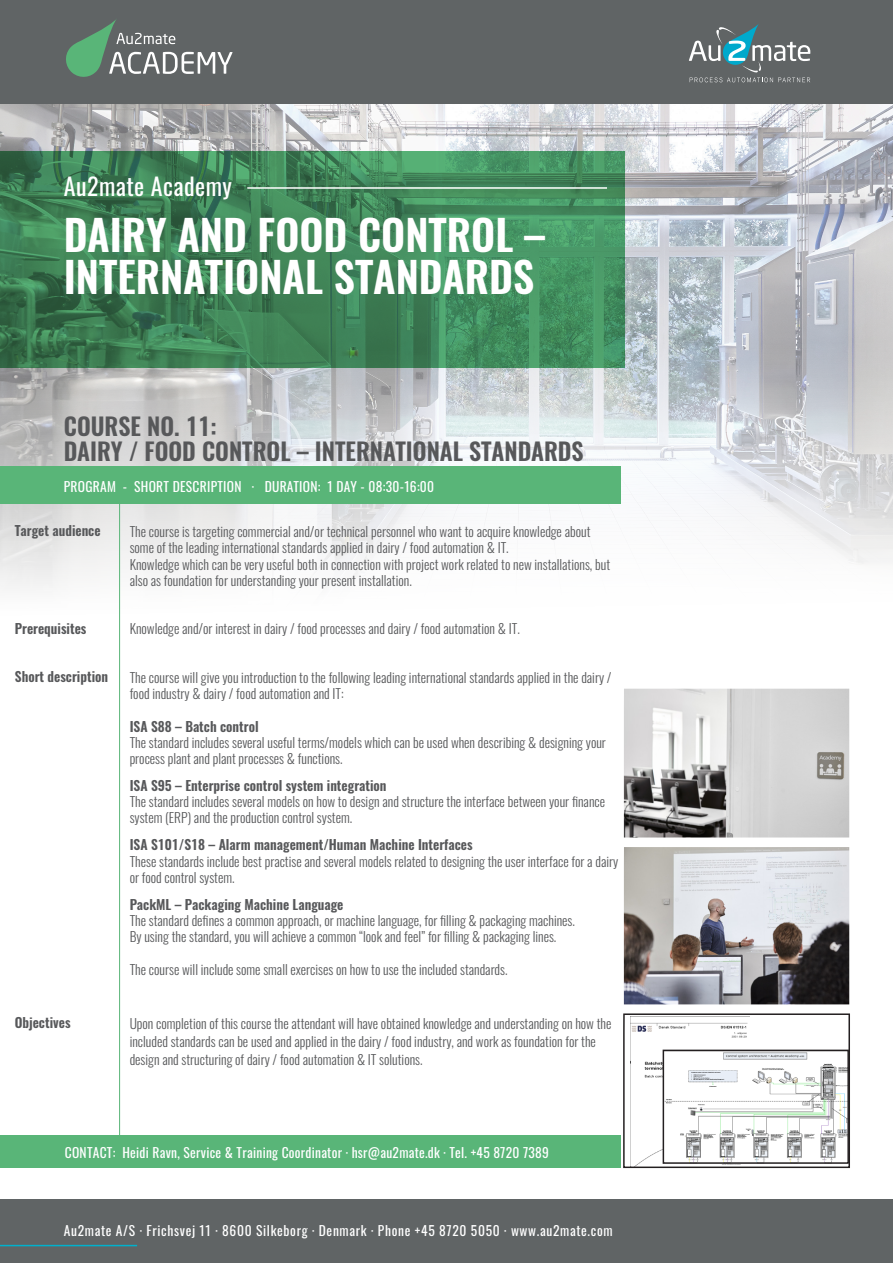
<style>
.page{position:relative;width:893px;height:1263px;background:#fff}
.page>*{position:absolute;margin:0;border:0;box-sizing:border-box;transform-origin:0 0}
.t1{font:600 42px/42px "Oswald";color:#fff}
.t2{font:600 24px/25.5px "Oswald";color:#57585a}
.t3{font:24px "Oswald";letter-spacing:.02em;color:#fff}
.t4{font:300 13.5px/16.2px "Oswald";color:#57585a}
.t5{font:600 13.5px "Oswald";color:#57585a}
.t6{font:13.5px "Oswald";letter-spacing:.02em;color:#fff}
.t7{font:13.5px "Oswald";letter-spacing:.05em;color:#fff}
</style>
<div class="page">
<div style="left:0;top:1135px;width:621px;height:32px;background:#59b578"></div>
<img style="left:0;top:103px;width:893px;height:540px">
<div style="left:0;top:1199px;width:893px;height:64px;background:#606465"></div>
<div style="left:0;top:0;width:893px;height:103px;background:#606465"></div>
<svg style="left:66px;top:19px;width:166px;height:58px"></svg>
<svg style="left:0;top:151px;width:625px;height:217px;background:#408559"></svg>
<hr style="left:247px;top:187px;width:360px;height:2px;background:#fff">
<hr style="left:119px;top:498px;width:1px;height:638px;background:#59b578">
<div style="left:0;top:467px;width:621px;height:37px;background:#59b578"></div>
<svg style="left:689px;top:24px;width:121px;height:58px"></svg>
<hr style="left:0;top:1245px;width:137px;height:1px;background:#00b1cd">
<svg style="left:623px;top:1013px;width:227px;height:156px"></svg>
<img style="left:624px;top:847px;width:225px;height:157px">
<img style="left:624px;top:689px;width:225px;height:148px">
<img style="left:666px;top:1052px;width:180px;height:109px">
<div style="left:663px;top:1049px;width:186px;height:115px;border:2px solid #231f20"></div>
<p class="t3" style="left:64px;top:164px;width:170px">Au2mate Academy</p>
<p class="t1" style="left:64px;top:215px;width:483px">DAIRY AND FOOD CONTROL –<br>INTERNATIONAL STANDARDS</p>
<p class="t2" style="left:64px;top:414px;width:521px">COURSE NO. 11:<br>DAIRY / FOOD CONTROL – INTERNATIONAL STANDARDS</p>
<p class="t6" style="left:64px;top:474px;width:372px">PROGRAM - SHORT DESCRIPTION · DURATION: 1 DAY - 08:30-16:00</p>
<p class="t5" style="left:15px;top:521px;width:87px">Target audience</p>
<p class="t5" style="left:15px;top:619px;width:73px">Prerequisites</p>
<p class="t5" style="left:15px;top:667px;width:95px">Short description</p>
<p class="t5" style="left:15px;top:1013px;width:57px">Objectives</p>
<p class="t4" style="left:130px;top:522px;width:462px">The course is targeting commercial and/or technical personnel who want to acquire knowledge about some of the leading international standards applied in dairy / food automation &amp; IT.</p>
<p class="t4" style="left:130px;top:554px;width:482px">Knowledge which can be very useful both in connection with project work related to new installations, but also as foundation for understanding your present installation.</p>
<p class="t4" style="left:130px;top:619px;width:392px">Knowledge and/or interest in dairy / food processes and dairy / food automation &amp; IT.</p>
<p class="t4" style="left:130px;top:668px;width:483px">The course will give you introduction to the following leading international standards applied in the dairy / food industry &amp; dairy / food automation and IT:</p>
<p class="t5" style="left:130px;top:717px;width:131px">ISA S88 – Batch control</p>
<p class="t4" style="left:130px;top:733px;width:478px">The standard includes several useful terms/models which can be used when describing &amp; designing your process plant and plant processes &amp; functions.</p>
<p class="t5" style="left:130px;top:776px;width:258px">ISA S95 – Enterprise control system integration</p>
<p class="t4" style="left:130px;top:792px;width:477px">The standard includes several models on how to design and structure the interface between your finance system (ERP) and the production control system.</p>
<p class="t5" style="left:130px;top:835px;width:344px">ISA S101/S18 – Alarm management/Human Machine Interfaces</p>
<p class="t4" style="left:130px;top:851px;width:490px">These standards include best practise and several models related to designing the user interface for a dairy or food control system.</p>
<p class="t5" style="left:130px;top:895px;width:215px">PackML – Packaging Machine Language</p>
<p class="t4" style="left:130px;top:911px;width:447px">The standard defines a common approach, or machine language, for filling &amp; packaging machines.<br>By using the standard, you will achieve a common “look and feel” for filling &amp; packaging lines.</p>
<p class="t4" style="left:130px;top:959px;width:379px">The course will include some small exercises on how to use the included standards.</p>
<p class="t4" style="left:130px;top:1013px;width:483px;line-height:18px">Upon completion of this course the attendant will have obtained knowledge and understanding on how the included standards can be used and applied in the dairy / food industry, and work as foundation for the design and structuring of dairy / food automation &amp; IT solutions.</p>
<p class="t6" style="left:65px;top:1140px;width:486px">CONTACT: Heidi Ravn, Service &amp; Training Coordinator · hsr@au2mate.dk · Tel. +45 8720 7389</p>
<p class="t7" style="left:64px;top:1218px;width:550px">Au2mate A/S · Frichsvej 11 · 8600 Silkeborg · Denmark · Phone +45 8720 5050 · www.au2mate.com</p>
</div>
